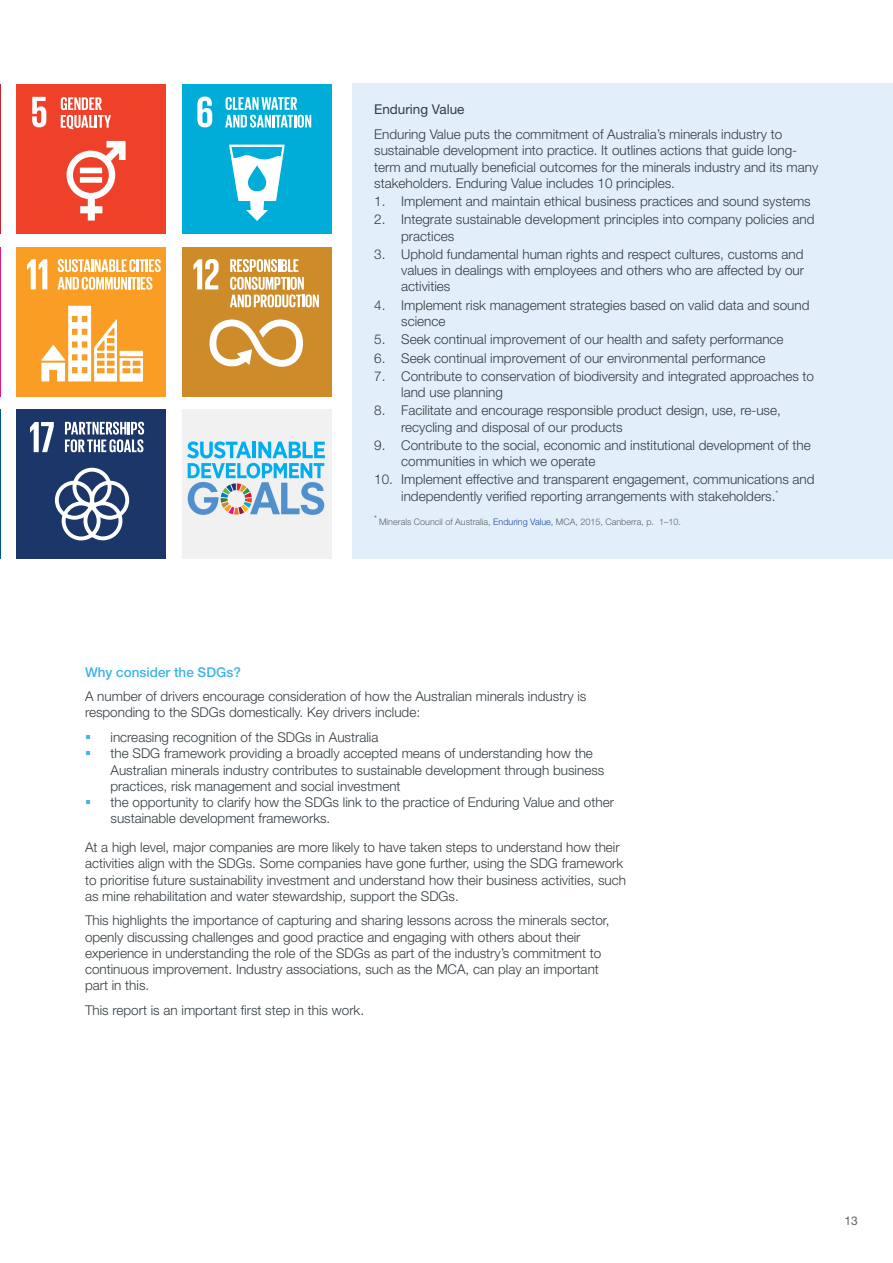
<style>
.page{position:relative;width:893px;height:1263px;background:#fff}
.page>*{position:absolute;margin:0;border:0;box-sizing:border-box;transform-origin:0 0}
.t1{font:300 13.5px/16.2px "Helvetica Neue LT Std";color:#333c42}
.t2{font:500 13.5px "Helvetica Neue LT Std";color:#3cb4e7}
.t3{font:13.5px "Helvetica Neue LT Std";color:#333c42}
.t4{font:12px "Helvetica Neue LT Std";color:#5c6266}
.t5{font:300 9px "Helvetica Neue LT Std";color:#5c6266}
.t6{font:300 7.8px "Helvetica Neue LT Std";color:#333c42}
.s1{color:#224ba0}
</style>
<div class="page">
<div style="left:353px;top:84px;width:540px;height:475px;background:#e2effa"></div>
<div style="left:182px;top:247px;width:150px;height:149px;background:#cd8b2a"></div>
<div style="left:16px;top:84px;width:150px;height:150px;background:#ef412a"></div>
<hr style="left:0;top:84px;width:1px;height:150px;background:#c22033">
<hr style="left:0;top:247px;width:1px;height:149px;background:#e01a83">
<div style="left:16px;top:247px;width:150px;height:149px;background:#f99d25"></div>
<div style="left:182px;top:84px;width:150px;height:150px;background:#00add8"></div>
<hr style="left:0;top:409px;width:1px;height:150px;background:#00558a">
<div style="left:16px;top:409px;width:150px;height:150px;background:#1b3668"></div>
<div style="left:182px;top:409px;width:150px;height:150px;background:#f1f1f1"></div>
<svg style="left:210px;top:319px;width:93px;height:48px"></svg>
<svg style="left:67px;top:141px;width:59px;height:80px"></svg>
<div style="left:80px;top:168px;width:22px;height:5px;background:#fff"></div>
<div style="left:80px;top:177px;width:22px;height:6px;background:#fff"></div>
<svg style="left:55px;top:468px;width:74px;height:72px"></svg>
<svg style="left:41px;top:306px;width:102px;height:76px"></svg>
<svg style="left:229px;top:145px;width:56px;height:76px"></svg>
<svg style="left:187px;top:441px;width:138px;height:74px"></svg>
<svg style="left:193px;top:259px;width:26px;height:30px"></svg>
<svg style="left:32px;top:97px;width:14px;height:30px"></svg>
<svg style="left:30px;top:422px;width:24px;height:30px"></svg>
<svg style="left:27px;top:259px;width:20px;height:30px"></svg>
<svg style="left:197px;top:97px;width:15px;height:30px"></svg>
<svg style="left:61px;top:97px;width:50px;height:32px"></svg>
<svg style="left:225px;top:97px;width:86px;height:31px"></svg>
<svg style="left:58px;top:259px;width:103px;height:31px"></svg>
<svg style="left:230px;top:259px;width:89px;height:48px"></svg>
<svg style="left:65px;top:422px;width:79px;height:30px"></svg>
<p class="t3" style="left:374px;top:102px;width:92px">Enduring Value</p>
<p class="t1" style="left:374px;top:126px;width:446px">Enduring Value puts the commitment of Australia’s minerals industry to sustainable development into practice. It outlines actions that guide long&shy;term and mutually beneficial outcomes for the minerals industry and its many stakeholders. Enduring Value includes 10 principles.</p>
<p class="t1" style="left:374px;top:193px;width:438px">1. Implement and maintain ethical business practices and sound systems</p>
<p class="t1" style="left:401px;top:211px;width:415px;text-indent:-27px">2. Integrate sustainable development principles into company policies and practices</p>
<p class="t1" style="left:401px;top:246px;width:404px;text-align:justify;text-indent:-27px">3. Uphold fundamental human rights and respect cultures, customs and values in dealings with employees and others who are affected by our activities</p>
<p class="t1" style="left:401px;top:296px;width:410px;text-indent:-27px">4. Implement risk management strategies based on valid data and sound science</p>
<p class="t1" style="left:374px;top:331px;width:411px">5. Seek continual improvement of our health and safety performance</p>
<p class="t1" style="left:374px;top:349px;width:393px">6. Seek continual improvement of our environmental performance</p>
<p class="t1" style="left:401px;top:368px;width:414px;text-indent:-27px">7. Contribute to conservation of biodiversity and integrated approaches to land use planning</p>
<p class="t1" style="left:401px;top:402px;width:381px;text-indent:-27px">8. Facilitate and encourage responsible product design, use, re-use, recycling and disposal of our products</p>
<p class="t1" style="left:401px;top:437px;width:411px;text-indent:-27px">9. Contribute to the social, economic and institutional development of the communities in which we operate</p>
<p class="t1" style="left:401px;top:471px;width:415px;text-indent:-27px">10. Implement effective and transparent engagement, communications and independently verified reporting arrangements with stakeholders.<sup>*</sup></p>
<p class="t6" style="left:374px;top:513px;width:4px">*</p>
<p class="t5" style="left:379px;top:517px;width:303px">Minerals Council of Australia, <span class="s1">Enduring Value,</span> MCA, 2015, Canberra, p. 1–10.</p>
<p class="t2" style="left:85px;top:664px;width:157px">Why consider the SDGs?</p>
<p class="t1" style="left:85px;top:688px;width:503px">A number of drivers encourage consideration of how the Australian minerals industry is responding to the SDGs domestically. Key drivers include:</p>
<p class="t1" style="left:111px;top:729px;width:505px">increasing recognition of the SDGs in Australia<br>the SDG framework providing a broadly accepted means of understanding how the Australian minerals industry contributes to sustainable development through business practices, risk management and social investment<br>the opportunity to clarify how the SDGs link to the practice of Enduring Value and other sustainable development frameworks.</p>
<p class="t1" style="left:85px;top:839px;width:543px">At a high level, major companies are more likely to have taken steps to understand how their activities align with the SDGs. Some companies have gone further, using the SDG framework to prioritise future sustainability investment and understand how their business activities, such as mine rehabilitation and water stewardship, support the SDGs.</p>
<p class="t1" style="left:85px;top:912px;width:526px">This highlights the importance of capturing and sharing lessons across the minerals sector, openly discussing challenges and good practice and engaging with others about their experience in understanding the role of the SDGs as part of the industry’s commitment to continuous improvement. Industry associations, such as the MCA, can play an important part in this.</p>
<p class="t1" style="left:85px;top:1002px;width:281px">This report is an important first step in this work.</p>
<p class="t4" style="left:844px;top:1213px;width:15px">13</p>
</div>
